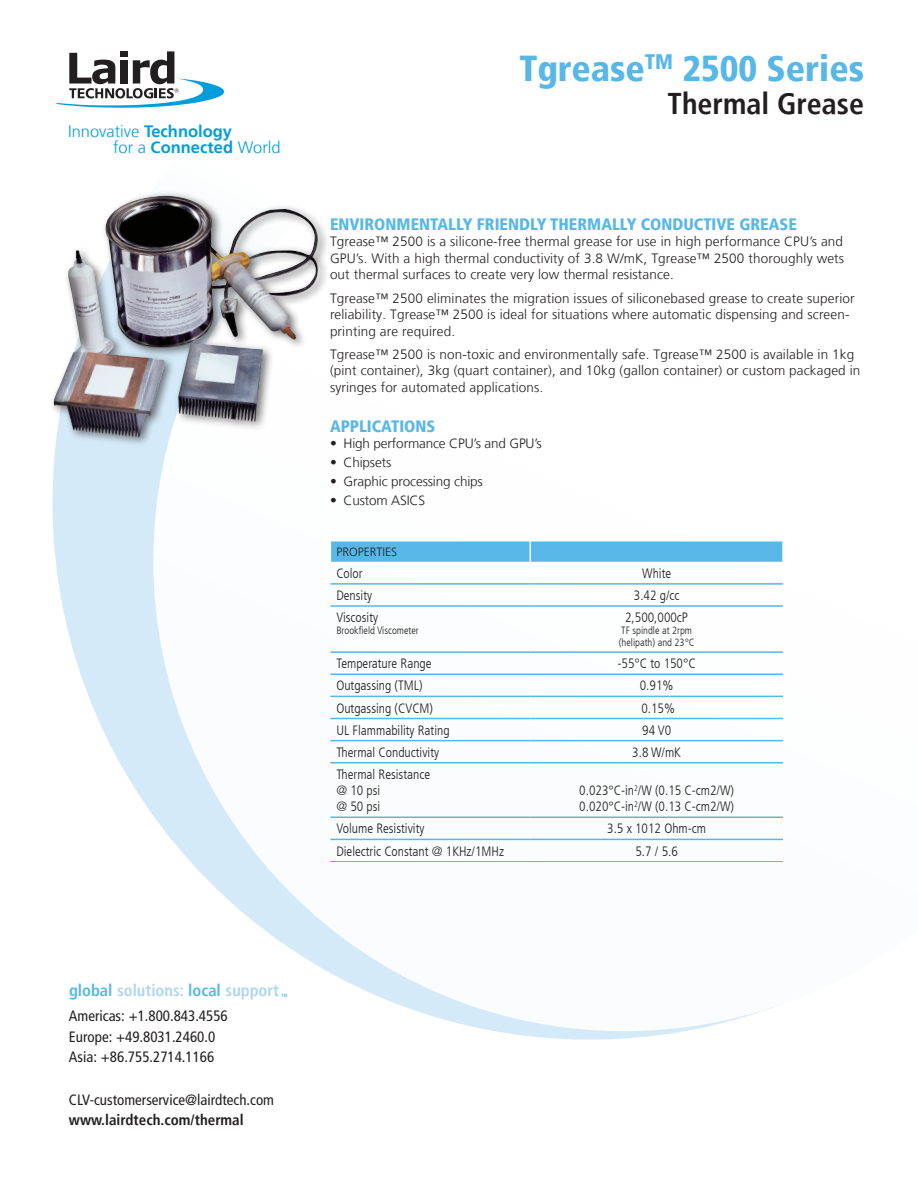
<style>
.page{position:relative;width:918px;height:1188px;background:#fff}
.page>*{position:absolute;margin:0;border:0;box-sizing:border-box;transform-origin:0 0}
.t1{font:900 condensed 36px "Frutiger LT";color:#58b7e7}
.t2{font:700 condensed 30px "Frutiger LT";color:#231f20}
.t3{font:900 condensed 16.5px "Frutiger LT";color:#58b7e7}
.t4{font:300 16.5px "Frutiger LT";color:#069ddc}
.t5{font:700 condensed 16.5px "Frutiger LT";color:#aed7f1}
.t6{font:condensed 15px "Frutiger LT";color:#231f20}
.t7{font:700 condensed 15px "Frutiger LT";color:#231f20}
.t8{font:300 13.5px/16.5px "Frutiger LT";letter-spacing:.01em;color:#231f20}
.t9{font:300 condensed 13.5px "Frutiger LT";color:#231f20}
.t10{font:300 13.5px "Frutiger LT";letter-spacing:-.01em;color:#231f20}
.t11{font:300 12px "Frutiger LT";color:#231f20}
.t12{font:300 condensed 10.5px/12px "Frutiger LT";color:#231f20}
.t13{font:700 condensed 4.5px "Frutiger LT";color:#58b7e7}
.s1{font-weight:700}
.s2{color:#58b7e7}
</style>
<div class="page">
<svg style="left:52px;top:472px;width:732px;height:568px"></svg>
<svg style="left:56px;top:51px;width:168px;height:57px"></svg>
<svg style="left:52px;top:192px;width:275px;height:280px"></svg>
<hr style="left:330px;top:540px;width:200px;height:2px;background:#fff">
<hr style="left:530px;top:540px;width:254px;height:2px;background:#fff">
<svg style="left:330px;top:541px;width:453px;height:21px;background:#5eb9e7"></svg>
<hr style="left:782px;top:542px;width:2px;height:20px;background:#fff">
<hr style="left:330px;top:583px;width:200px;height:2px;background:#58b7e7">
<hr style="left:530px;top:583px;width:253px;height:2px;background:#58b7e7">
<hr style="left:330px;top:605px;width:200px;height:2px;background:#58b7e7">
<hr style="left:530px;top:605px;width:253px;height:2px;background:#58b7e7">
<hr style="left:330px;top:651px;width:200px;height:2px;background:#58b7e7">
<hr style="left:530px;top:651px;width:253px;height:2px;background:#58b7e7">
<hr style="left:330px;top:674px;width:200px;height:1px;background:#58b7e7">
<hr style="left:530px;top:674px;width:253px;height:1px;background:#58b7e7">
<hr style="left:330px;top:696px;width:200px;height:1px;background:#58b7e7">
<hr style="left:530px;top:696px;width:253px;height:1px;background:#58b7e7">
<hr style="left:330px;top:718px;width:200px;height:1px;background:#58b7e7">
<hr style="left:530px;top:718px;width:253px;height:1px;background:#58b7e7">
<hr style="left:330px;top:740px;width:200px;height:1px;background:#58b7e7">
<hr style="left:530px;top:740px;width:253px;height:1px;background:#58b7e7">
<hr style="left:330px;top:762px;width:200px;height:2px;background:#58b7e7">
<hr style="left:530px;top:762px;width:253px;height:2px;background:#58b7e7">
<hr style="left:330px;top:817px;width:200px;height:1px;background:#58b7e7">
<hr style="left:530px;top:817px;width:253px;height:1px;background:#58b7e7">
<hr style="left:330px;top:839px;width:200px;height:1px;background:#58b7e7">
<hr style="left:530px;top:839px;width:253px;height:1px;background:#58b7e7">
<hr style="left:330px;top:861px;width:200px;height:1px;background:#58b7e7">
<hr style="left:530px;top:861px;width:253px;height:1px;background:#58b7e7">
<p class="t4" style="left:68px;top:122px;width:166px">Innovative <span class="s1">Technology</span></p>
<p class="t4" style="left:113px;top:138px;width:169px">for a <span class="s1">Connected</span> World</p>
<p class="t1" style="left:519px;top:47px;width:346px">Tgrease<sup>TM</sup> 2500 Series</p>
<p class="t2" style="left:668px;top:86px;width:198px">Thermal Grease</p>
<p class="t3" style="left:330px;top:214px;width:468px">ENVIRONMENTALLY FRIENDLY THERMALLY CONDUCTIVE GREASE</p>
<p class="t8" style="left:330px;top:234px;width:516px;text-align:justify">Tgrease™ 2500 is a silicone-free thermal grease for use in high performance CPU’s and GPU’s. With a high thermal conductivity of 3.8 W/mK, Tgrease™ 2500 thoroughly wets out thermal surfaces to create very low thermal resistance.</p>
<p class="t8" style="left:330px;top:290px;width:526px">Tgrease™ 2500 eliminates the migration issues of siliconebased grease to create superior reliability. Tgrease™ 2500 is ideal for situations where automatic dispensing and screen&shy;printing are required.</p>
<p class="t8" style="left:330px;top:346px;width:532px">Tgrease™ 2500 is non-toxic and environmentally safe. Tgrease™ 2500 is available in 1kg (pint container), 3kg (quart container), and 10kg (gallon container) or custom packaged in syringes for automated applications.</p>
<p class="t3" style="left:330px;top:416px;width:107px">APPLICATIONS</p>
<p class="t10" style="left:330px;top:436px;width:213px">• High performance CPU’s and GPU’s</p>
<p class="t10" style="left:330px;top:455px;width:63px">• Chipsets</p>
<p class="t10" style="left:330px;top:474px;width:154px">• Graphic processing chips</p>
<p class="t10" style="left:330px;top:493px;width:97px">• Custom ASICS</p>
<p class="t11" style="left:336px;top:545px;width:62px">PROPERTIES</p>
<p class="t9" style="left:336px;top:566px;width:28px">Color</p>
<p class="t9" style="left:642px;top:566px;width:31px">White</p>
<p class="t9" style="left:336px;top:588px;width:37px">Density</p>
<p class="t9" style="left:634px;top:588px;width:47px">3.42 g/cc</p>
<p class="t9" style="left:336px;top:610px;width:43px">Viscosity</p>
<p class="t12" style="left:336px;top:625px;width:84px">Brookfield Viscometer</p>
<p class="t9" style="left:625px;top:610px;width:65px">2,500,000cP</p>
<p class="t12" style="left:619px;top:625px;width:77px">TF spindle at 2rpm (helipath) and 23°C</p>
<p class="t9" style="left:336px;top:656px;width:97px">Temperature Range</p>
<p class="t9" style="left:618px;top:656px;width:80px">-55°C to 150°C</p>
<p class="t9" style="left:336px;top:678px;width:88px">Outgassing (TML)</p>
<p class="t9" style="left:640px;top:678px;width:35px">0.91%</p>
<p class="t9" style="left:336px;top:700px;width:98px">Outgassing (CVCM)</p>
<p class="t9" style="left:641px;top:700px;width:35px">0.15%</p>
<p class="t9" style="left:336px;top:722px;width:115px">UL Flammability Rating</p>
<p class="t9" style="left:642px;top:722px;width:30px">94 V0</p>
<p class="t9" style="left:336px;top:744px;width:104px">Thermal Conductivity</p>
<p class="t9" style="left:632px;top:744px;width:50px">3.8 W/mK</p>
<p class="t9" style="left:336px;top:767px;width:95px">Thermal Resistance</p>
<p class="t9" style="left:336px;top:783px;width:45px">@ 10 psi</p>
<p class="t9" style="left:336px;top:799px;width:45px">@ 50 psi</p>
<p class="t9" style="left:579px;top:783px;width:156px">0.023°C-in<sup>2</sup>/W (0.15 C-cm2/W)</p>
<p class="t9" style="left:579px;top:799px;width:156px">0.020°C-in<sup>2</sup>/W (0.13 C-cm2/W)</p>
<p class="t9" style="left:336px;top:821px;width:90px">Volume Resistivity</p>
<p class="t9" style="left:607px;top:821px;width:100px">3.5 x 1012 Ohm-cm</p>
<p class="t9" style="left:336px;top:843px;width:169px">Dielectric Constant @ 1KHz/1MHz</p>
<p class="t9" style="left:635px;top:843px;width:44px">5.7 / 5.6</p>
<p class="t5" style="left:69px;top:980px;width:212px"><span class="s2">global</span> solutions: <span class="s2">local</span> support</p>
<p class="t13" style="left:282px;top:992px;width:7px">TM</p>
<p class="t6" style="left:69px;top:1008px;width:160px">Americas: +1.800.843.4556</p>
<p class="t6" style="left:69px;top:1028px;width:148px">Europe: +49.8031.2460.0</p>
<p class="t6" style="left:69px;top:1048px;width:147px">Asia: +86.755.2714.1166</p>
<p class="t6" style="left:69px;top:1091px;width:207px">CLV-customerservice@lairdtech.com</p>
<p class="t7" style="left:69px;top:1111px;width:176px">www.lairdtech.com/thermal</p>
</div>
